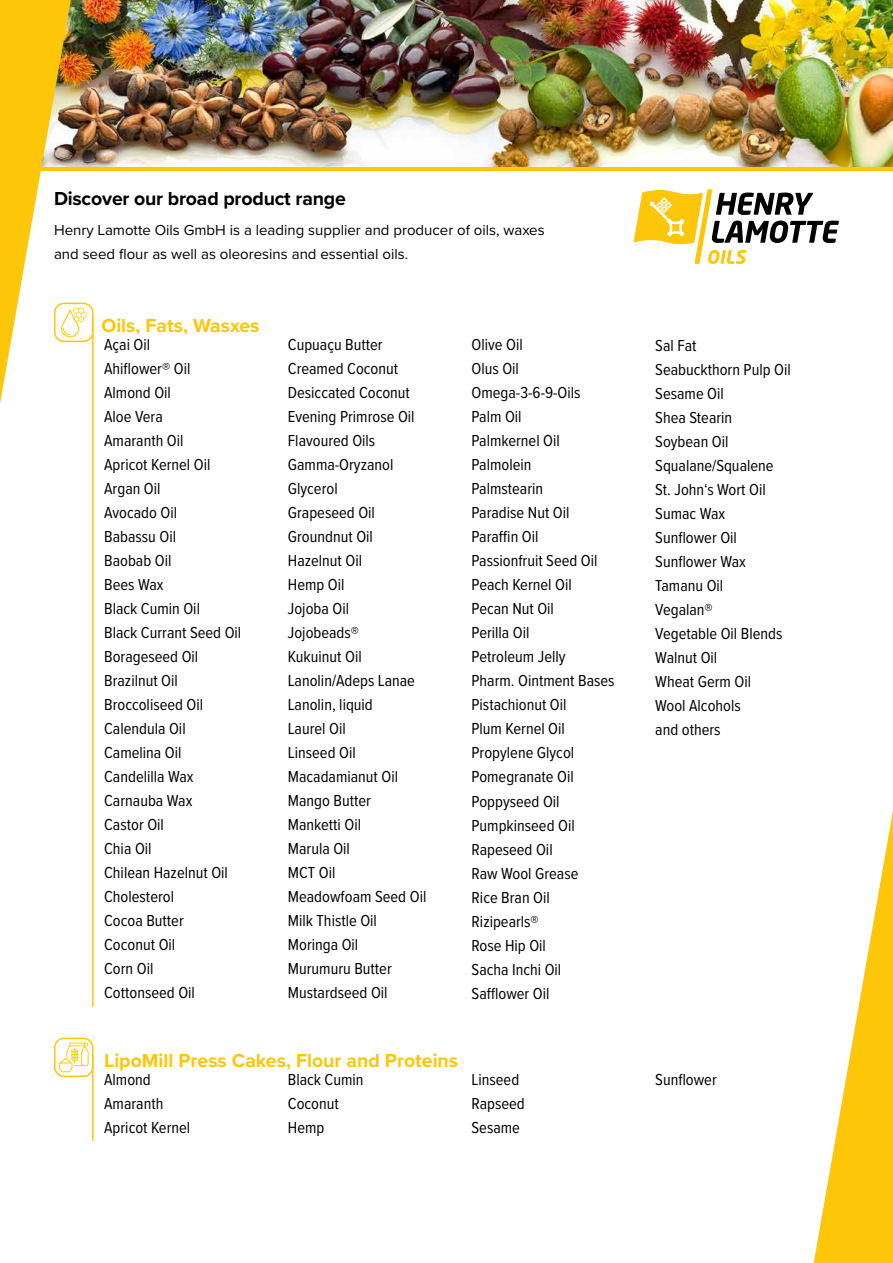
<style>
.page{position:relative;width:893px;height:1263px;background:#fff}
.page>*{position:absolute;margin:0;border:0;box-sizing:border-box;transform-origin:0 0}
.t1{font:700 19.5px "Proxima Nova";color:#fdc608}
.t2{font:700 19.5px "Proxima Nova";letter-spacing:-.01em;color:#000}
.t3{font:16.5px/24px "Proxima Nova Cond";color:#000}
.t4{font:15px/24px "Proxima Nova";color:#000}
</style>
<div class="page">
<div style="left:54px;top:303px;width:40px;height:39px;border:2px solid #fdc608;border-radius:9px"></div>
<hr style="left:92px;top:318px;width:2px;height:689px;background:#fdc608">
<div style="left:54px;top:1037px;width:40px;height:40px;border:2px solid #fdc608;border-radius:9px"></div>
<hr style="left:92px;top:1055px;width:2px;height:86px;background:#fdc608">
<svg style="left:59px;top:1042px;width:30px;height:30px"></svg>
<svg style="left:87px;top:166px;width:806px;height:4px;background:#f8ce3b"></svg>
<img style="left:87px;top:0;width:806px;height:166px">
<svg style="left:814px;top:811px;width:79px;height:452px"></svg>
<svg style="left:0;top:0;width:87px;height:404px"></svg>
<svg style="left:634px;top:189px;width:205px;height:75px"></svg>
<p class="t2" style="left:54px;top:184px;width:293px">Discover our broad product range</p>
<p class="t4" style="left:54px;top:218px;width:492px">Henry Lamotte Oils GmbH is a leading supplier and producer of oils, waxes and seed flour as well as oleoresins and essential oils.</p>
<p class="t1" style="left:101px;top:310px;width:160px">Oils, Fats, Wasxes</p>
<p class="t3" style="left:104px;top:332px;width:139px">Açai Oil<br>Ahiflower® Oil<br>Almond Oil<br>Aloe Vera<br>Amaranth Oil<br>Apricot Kernel Oil<br>Argan Oil<br>Avocado Oil<br>Babassu Oil<br>Baobab Oil<br>Bees Wax<br>Black Cumin Oil<br>Black Currant Seed Oil<br>Borageseed Oil<br>Brazilnut Oil<br>Broccoliseed Oil<br>Calendula Oil<br>Camelina Oil<br>Candelilla Wax<br>Carnauba Wax<br>Castor Oil<br>Chia Oil<br>Chilean Hazelnut Oil<br>Cholesterol<br>Cocoa Butter<br>Coconut Oil<br>Corn Oil<br>Cottonseed Oil</p>
<p class="t3" style="left:288px;top:332px;width:140px">Cupuaçu Butter<br>Creamed Coconut<br>Desiccated Coconut<br>Evening Primrose Oil<br>Flavoured Oils<br>Gamma-Oryzanol<br>Glycerol<br>Grapeseed Oil<br>Groundnut Oil<br>Hazelnut Oil<br>Hemp Oil<br>Jojoba Oil<br>Jojobeads®<br>Kukuinut Oil<br>Lanolin/Adeps Lanae<br>Lanolin, liquid<br>Laurel Oil<br>Linseed Oil<br>Macadamianut Oil<br>Mango Butter<br>Manketti Oil<br>Marula Oil<br>MCT Oil<br>Meadowfoam Seed Oil<br>Milk Thistle Oil<br>Moringa Oil<br>Murumuru Butter<br>Mustardseed Oil</p>
<p class="t3" style="left:472px;top:332px;width:145px">Olive Oil<br>Olus Oil<br>Omega-3-6-9-Oils<br>Palm Oil<br>Palmkernel Oil<br>Palmolein<br>Palmstearin<br>Paradise Nut Oil<br>Paraffin Oil<br>Passionfruit Seed Oil<br>Peach Kernel Oil<br>Pecan Nut Oil<br>Perilla Oil<br>Petroleum Jelly<br>Pharm. Ointment Bases<br>Pistachionut Oil<br>Plum Kernel Oil<br>Propylene Glycol<br>Pomegranate Oil<br>Poppyseed Oil<br>Pumpkinseed Oil<br>Rapeseed Oil<br>Raw Wool Grease<br>Rice Bran Oil<br>Rizipearls®<br>Rose Hip Oil<br>Sacha Inchi Oil<br>Safflower Oil</p>
<p class="t3" style="left:655px;top:332px;width:137px">Sal Fat<br>Seabuckthorn Pulp Oil<br>Sesame Oil<br>Shea Stearin<br>Soybean Oil<br>Squalane/Squalene<br>St. John‘s Wort Oil<br>Sumac Wax<br>Sunflower Oil<br>Sunflower Wax<br>Tamanu Oil<br>Vegalan®<br>Vegetable Oil Blends<br>Walnut Oil<br>Wheat Germ Oil<br>Wool Alcohols<br>and others</p>
<p class="t1" style="left:104px;top:1045px;width:355px">LipoMill Press Cakes, Flour and Proteins</p>
<p class="t3" style="left:104px;top:1067px;width:88px">Almond<br>Amaranth<br>Apricot Kernel</p>
<p class="t3" style="left:288px;top:1067px;width:77px">Black Cumin<br>Coconut<br>Hemp</p>
<p class="t3" style="left:472px;top:1067px;width:55px">Linseed<br>Rapseed<br>Sesame</p>
<p class="t3" style="left:655px;top:1067px;width:63px">Sunflower</p>
</div>
